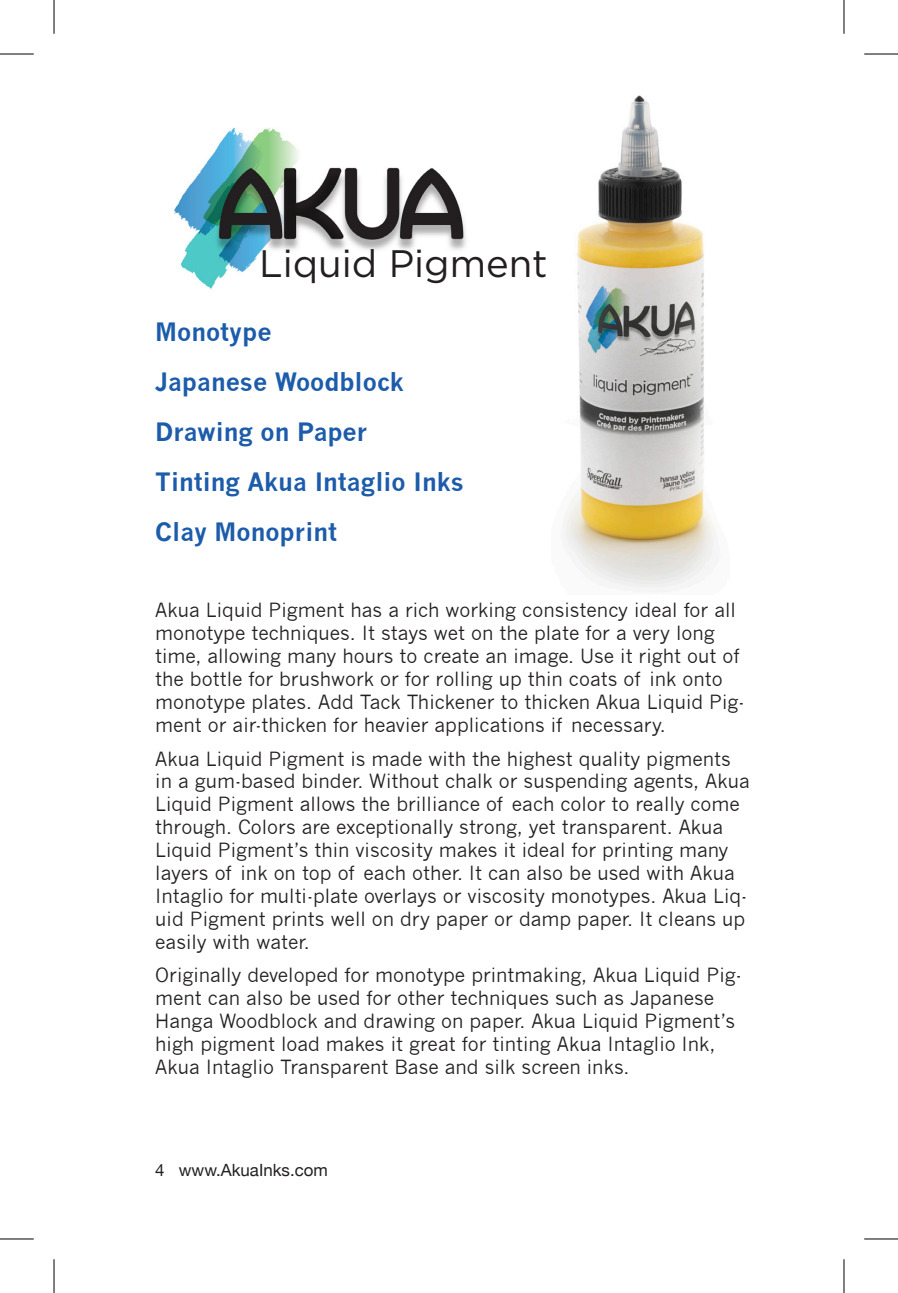
<style>
.page{position:relative;width:898px;height:1293px;background:#fff}
.page>*{position:absolute;margin:0;border:0;box-sizing:border-box;transform-origin:0 0}
.t1{font:38.25px "Gotham";color:#231f20}
.Body{font:700 24.75px "News Gothic";color:#1c5cab}
.Body-2{font:19.12px/22.9px "News Gothic";color:#231f20}
.t2{font:16.88px "Helvetica Neue";color:#231f20}
</style>
<div class="page">
<img style="left:174px;top:127px;width:292px;height:162px">
<img style="left:564px;top:95px;width:151px;height:493px">
<hr style="left:0;top:54px;width:34px;height:1px;background:#000">
<hr style="left:864px;top:54px;width:34px;height:1px;background:#000">
<hr style="left:0;top:1238px;width:34px;height:1px;background:#000">
<hr style="left:864px;top:1238px;width:34px;height:1px;background:#000">
<hr style="left:54px;top:0;width:1px;height:34px;background:#000">
<hr style="left:54px;top:1259px;width:1px;height:34px;background:#000">
<hr style="left:843px;top:0;width:1px;height:34px;background:#000">
<hr style="left:843px;top:1259px;width:1px;height:34px;background:#000">
<p class="t1" style="left:259px;top:242px;width:290px">Liquid Pigment</p>
<p class="Body" style="left:155px;top:317px;width:118px">Monotype</p>
<p class="Body" style="left:155px;top:367px;width:250px">Japanese Woodblock</p>
<p class="Body" style="left:155px;top:417px;width:214px">Drawing on Paper</p>
<p class="Body" style="left:155px;top:467px;width:310px">Tinting Akua Intaglio Inks</p>
<p class="Body" style="left:155px;top:517px;width:183px">Clay Monoprint</p>
<p class="Body-2" style="left:155px;top:599px;width:591px">Akua Liquid Pigment has a rich working consistency ideal for all monotype techniques. It stays wet on the plate for a very long time, allowing many hours to create an image. Use it right out of the bottle for brushwork or for rolling up thin coats of ink onto monotype plates. Add Tack Thickener to thicken Akua Liquid Pig&shy;ment or air-thicken for heavier applications if necessary.</p>
<p class="Body-2" style="left:155px;top:747px;width:596px">Akua Liquid Pigment is made with the highest quality pigments in a gum-based binder. Without chalk or suspending agents, Akua Liquid Pigment allows the brilliance of each color to really come through. Colors are exceptionally strong, yet transparent. Akua Liquid Pigment’s thin viscosity makes it ideal for printing many layers of ink on top of each other. It can also be used with Akua Intaglio for multi-plate overlays or viscosity monotypes. Akua Liq&shy;uid Pigment prints well on dry paper or damp paper. It cleans up easily with water.</p>
<p class="Body-2" style="left:155px;top:964px;width:588px">Originally developed for monotype printmaking, Akua Liquid Pig&shy;ment can also be used for other techniques such as Japanese Hanga Woodblock and drawing on paper. Akua Liquid Pigment’s high pigment load makes it great for tinting Akua Intaglio Ink, Akua Intaglio Transparent Base and silk screen inks.</p>
<p class="t2" style="left:155px;top:1159px;width:174px">4 www.AkuaInks.com</p>
</div>
